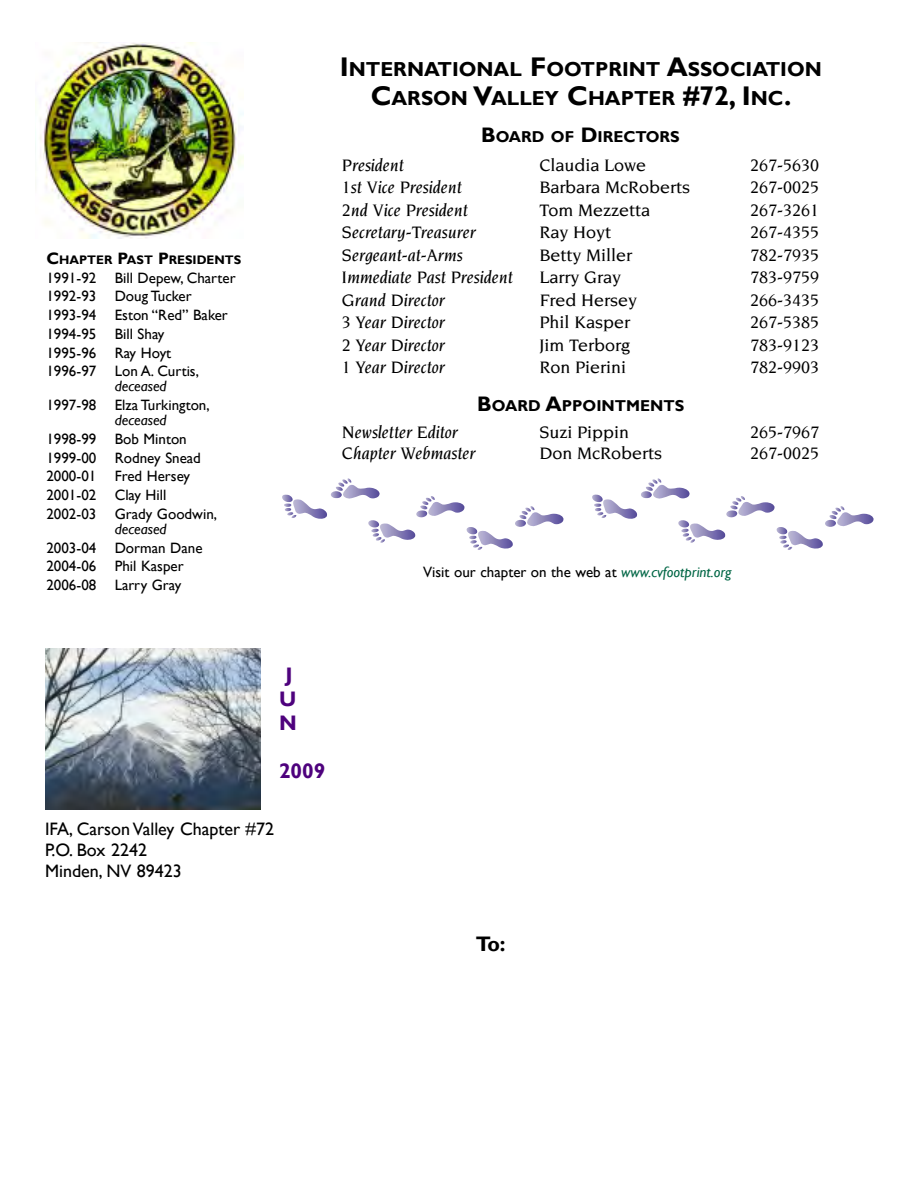
<style>
.page{position:relative;width:918px;height:1188px;background:#fff}
.page>*{position:absolute;margin:0;border:0;box-sizing:border-box;transform-origin:0 0}
.t1{font:700 21px/24px "Gill Sans";color:#4e027d;text-align:center}
.t2{font:700 21px "Gill Sans";color:#000}
.t3{font:700 20.25px/28.5px "Gill Sans";color:#000;text-align:center}
.t4{font:500 18px "Novarese Std";color:#000}
.t5{font:italic 500 18px "Novarese Std";color:#000}
.t6{font:18px/21px "Gill Sans";color:#000}
.t7{font:700 15.75px "Gill Sans";color:#000}
.t8{font:15px/18.8px "Gill Sans";color:#000}
.t9{font:italic 15px "Gill Sans";color:#000}
.t10{font:700 12.3px "Gill Sans";color:#000}
.s1{font-size:16.5px}
.s2{font-size:27px}
.s3{font-size:21px}
.s4{font-style:italic;color:#006645}
</style>
<div class="page">
<img style="left:45px;top:648px;width:216px;height:162px">
<img style="left:35px;top:42px;width:209px;height:197px">
<svg style="left:331px;top:478px;width:21px;height:20px"></svg>
<img style="left:341px;top:483px;width:39px;height:16px">
<svg style="left:282px;top:494px;width:11px;height:24px"></svg>
<img style="left:292px;top:499px;width:35px;height:20px">
<svg style="left:416px;top:496px;width:19px;height:22px"></svg>
<img style="left:427px;top:501px;width:38px;height:15px">
<svg style="left:368px;top:520px;width:17px;height:23px"></svg>
<img style="left:379px;top:523px;width:36px;height:17px">
<svg style="left:515px;top:506px;width:20px;height:21px"></svg>
<img style="left:525px;top:511px;width:39px;height:15px">
<svg style="left:466px;top:527px;width:15px;height:23px"></svg>
<img style="left:477px;top:531px;width:36px;height:18px">
<svg style="left:641px;top:478px;width:21px;height:20px"></svg>
<img style="left:651px;top:483px;width:39px;height:16px">
<svg style="left:592px;top:494px;width:11px;height:24px"></svg>
<img style="left:602px;top:499px;width:35px;height:20px">
<svg style="left:726px;top:496px;width:19px;height:22px"></svg>
<img style="left:737px;top:501px;width:38px;height:15px">
<svg style="left:678px;top:520px;width:17px;height:23px"></svg>
<img style="left:689px;top:523px;width:36px;height:17px">
<svg style="left:825px;top:506px;width:20px;height:21px"></svg>
<img style="left:835px;top:511px;width:39px;height:15px">
<svg style="left:776px;top:527px;width:15px;height:23px"></svg>
<img style="left:787px;top:531px;width:36px;height:18px">
<p class="t10" style="left:46px;top:252px;width:196px"><span class="s1">C</span>HAPTER <span class="s1">P</span>AST <span class="s1">P</span>RESIDENTS</p>
<p class="t8" style="left:46px;top:269px;width:191px">1991-92 Bill Depew, Charter<br>1992-93 Doug Tucker<br>1993-94 Eston “Red” Baker<br>1994-95 Bill Shay<br>1995-96 Ray Hoyt<br>1996-97 Lon A. Curtis,</p>
<p class="t9" style="left:115px;top:378px;width:53px">deceased</p>
<p class="t8" style="left:46px;top:396px;width:165px">1997-98 Elza Turkington,</p>
<p class="t9" style="left:115px;top:411px;width:53px">deceased</p>
<p class="t8" style="left:46px;top:430px;width:172px">1998-99 Bob Minton<br>1999-00 Rodney Snead<br>2000-01 Fred Hersey<br>2001-02 Clay Hill<br>2002-03 Grady Goodwin,</p>
<p class="t9" style="left:115px;top:520px;width:53px">deceased</p>
<p class="t8" style="left:46px;top:539px;width:158px">2003-04 Dorman Dane<br>2004-06 Phil Kasper<br>2006-08 Larry Gray</p>
<h2 class="t3" style="left:340px;top:56px;width:484px"><span class="s2">I</span>NTERNATIONAL <span class="s2">F</span>OOTPRINT <span class="s2">A</span>SSOCIATION<br><span class="s2">C</span>ARSON <span class="s2">V</span>ALLEY <span class="s2">C</span>HAPTER <span class="s2">#72, I</span>NC<span class="s2">.</span></h2>
<p class="t7" style="left:481px;top:127px;width:200px"><span class="s3">B</span>OARD OF <span class="s3">D</span>IRECTORS</p>
<p class="t5" style="left:342px;top:155px;width:63px">President</p>
<p class="t4" style="left:539px;top:155px;width:108px">Claudia Lowe</p>
<p class="t4" style="left:750px;top:155px;width:70px">267-5630</p>
<p class="t5" style="left:342px;top:177px;width:121px">1st Vice President</p>
<p class="t4" style="left:539px;top:177px;width:152px">Barbara McRoberts</p>
<p class="t4" style="left:750px;top:177px;width:70px">267-0025</p>
<p class="t5" style="left:342px;top:200px;width:127px">2nd Vice President</p>
<p class="t4" style="left:539px;top:200px;width:112px">Tom Mezzetta</p>
<p class="t4" style="left:750px;top:200px;width:70px">267-3261</p>
<p class="t5" style="left:342px;top:222px;width:135px">Secretary-Treasurer</p>
<p class="t4" style="left:539px;top:222px;width:73px">Ray Hoyt</p>
<p class="t4" style="left:750px;top:222px;width:70px">267-4355</p>
<p class="t5" style="left:342px;top:245px;width:122px">Sergeant-at-Arms</p>
<p class="t4" style="left:539px;top:245px;width:94px">Betty Miller</p>
<p class="t4" style="left:750px;top:245px;width:70px">782-7935</p>
<p class="t5" style="left:342px;top:267px;width:172px">Immediate Past President</p>
<p class="t4" style="left:539px;top:267px;width:83px">Larry Gray</p>
<p class="t4" style="left:750px;top:267px;width:70px">783-9759</p>
<p class="t5" style="left:342px;top:290px;width:104px">Grand Director</p>
<p class="t4" style="left:539px;top:290px;width:99px">Fred Hersey</p>
<p class="t4" style="left:750px;top:290px;width:70px">266-3435</p>
<p class="t5" style="left:342px;top:312px;width:104px">3 Year Director</p>
<p class="t4" style="left:539px;top:312px;width:92px">Phil Kasper</p>
<p class="t4" style="left:750px;top:312px;width:70px">267-5385</p>
<p class="t5" style="left:342px;top:335px;width:104px">2 Year Director</p>
<p class="t4" style="left:539px;top:335px;width:92px">Jim Terborg</p>
<p class="t4" style="left:750px;top:335px;width:70px">783-9123</p>
<p class="t5" style="left:342px;top:357px;width:104px">1 Year Director</p>
<p class="t4" style="left:539px;top:357px;width:88px">Ron Pierini</p>
<p class="t4" style="left:750px;top:357px;width:70px">782-9903</p>
<p class="t7" style="left:477px;top:396px;width:209px"><span class="s3">B</span>OARD <span class="s3">A</span>PPOINTMENTS</p>
<p class="t5" style="left:342px;top:422px;width:117px">Newsletter Editor</p>
<p class="t4" style="left:539px;top:422px;width:91px">Suzi Pippin</p>
<p class="t4" style="left:750px;top:422px;width:70px">265-7967</p>
<p class="t5" style="left:342px;top:443px;width:135px">Chapter Webmaster</p>
<p class="t4" style="left:539px;top:443px;width:124px">Don McRoberts</p>
<p class="t4" style="left:750px;top:443px;width:70px">267-0025</p>
<p class="t8" style="left:423px;top:563px;width:310px">Visit our chapter on the web at <span class="s4">www.cvfootprint.org</span></p>
<h1 class="t1" style="left:279px;top:664px;width:19px">J<br>U<br>N</h1>
<h1 class="t1" style="left:279px;top:760px;width:48px">2009</h1>
<p class="t6" style="left:45px;top:819px;width:231px">IFA, Carson Valley Chapter #72<br>P.O. Box 2242<br>Minden, NV 89423</p>
<h1 class="t2" style="left:476px;top:931px;width:31px">To:</h1>
</div>
